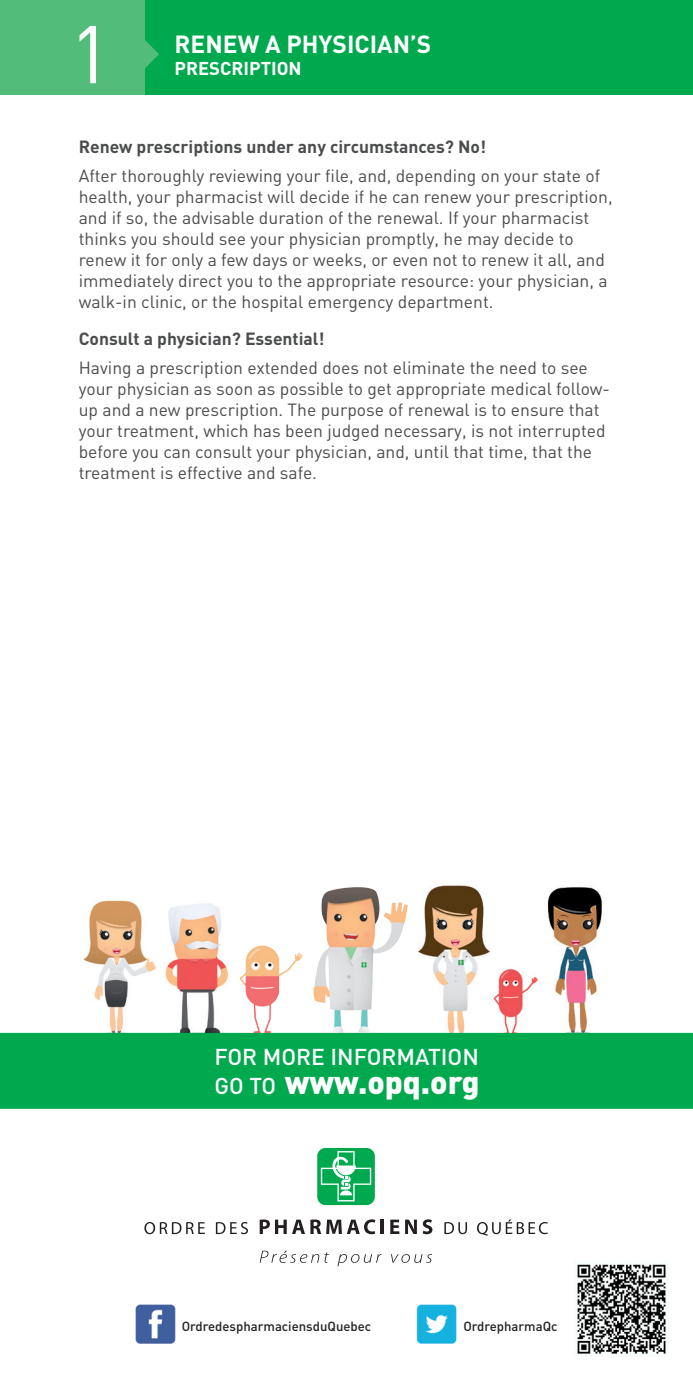
<style>
.page{position:relative;width:693px;height:1386px;background:#fff}
.page>*{position:absolute;margin:0;border:0;box-sizing:border-box;transform-origin:0 0}
.t1{font:80.5px "DIN";color:#fff}
.t2{font:900 31.68px "DIN";color:#fff}
.t3{font:700 24.5px "DIN";color:#fff}
.t4{font:500 22.75px "DIN";color:#fff}
.t5{font:700 18.38px "DIN";color:#fff}
.t6{font:17.5px/21px "DIN";color:#4b4c4d}
.t7{font:700 17.5px "DIN";color:#4b4c4d}
.t8{font:500 13.12px "DIN";color:#231f20}
</style>
<div class="page">
<img style="left:577px;top:1264px;width:89px;height:90px">
<img style="left:493px;top:969px;width:49px;height:64px">
<img style="left:67px;top:900px;width:98px;height:133px">
<img style="left:542px;top:887px;width:68px;height:146px">
<img style="left:165px;top:903px;width:68px;height:130px">
<img style="left:416px;top:885px;width:77px;height:148px">
<svg style="left:144px;top:1222px;width:61px;height:12px"></svg>
<svg style="left:216px;top:1222px;width:32px;height:12px"></svg>
<svg style="left:260px;top:1219px;width:115px;height:15px"></svg>
<hr style="left:381px;top:1220px;width:3px;height:14px;background:#231f20">
<svg style="left:390px;top:1220px;width:9px;height:14px"></svg>
<svg style="left:405px;top:1220px;width:12px;height:14px"></svg>
<svg style="left:423px;top:1219px;width:9px;height:15px"></svg>
<svg style="left:444px;top:1222px;width:23px;height:12px"></svg>
<svg style="left:477px;top:1220px;width:71px;height:16px"></svg>
<div style="left:317px;top:1148px;width:58px;height:57px;background:#00a94e;border-radius:8px"></div>
<svg style="left:321px;top:1151px;width:50px;height:50px"></svg>
<svg style="left:260px;top:1251px;width:69px;height:12px"></svg>
<svg style="left:338px;top:1254px;width:44px;height:12px"></svg>
<svg style="left:391px;top:1254px;width:41px;height:9px"></svg>
<img style="left:237px;top:945px;width:63px;height:88px">
<div style="left:0;top:1033px;width:693px;height:76px;background:#00a94e"></div>
<div style="left:123px;top:0;width:570px;height:94px;background:#00a94e"></div>
<div style="left:0;top:0;width:144px;height:94px;background:#52bc7a"></div>
<svg style="left:144px;top:39px;width:15px;height:30px"></svg>
<img style="left:416px;top:1304px;width:41px;height:40px">
<img style="left:135px;top:1304px;width:41px;height:40px">
<img style="left:300px;top:887px;width:114px;height:151px">
<p class="t1" style="left:69px;top:4px;width:44px">1</p>
<p class="t3" style="left:175px;top:28px;width:258px">RENEW A PHYSICIAN’S</p>
<p class="t5" style="left:175px;top:57px;width:129px">PRESCRIPTION</p>
<p class="t7" style="left:79px;top:135px;width:409px">Renew prescriptions under any circumstances? No!</p>
<p class="t6" style="left:79px;top:165px;width:535px">After thoroughly reviewing your file, and, depending on your state of health, your pharmacist will decide if he can renew your prescription, and if so, the advisable duration of the renewal. If your pharmacist thinks you should see your physician promptly, he may decide to renew it for only a few days or weeks, or even not to renew it all, and immediately direct you to the appropriate resource: your physician, a walk-in clinic, or the hospital emergency department.</p>
<p class="t7" style="left:79px;top:327px;width:247px">Consult a physician? Essential!</p>
<p class="t6" style="left:79px;top:357px;width:533px">Having a prescription extended does not eliminate the need to see your physician as soon as possible to get appropriate medical follow&shy;up and a new prescription. The purpose of renewal is to ensure that your treatment, which has been judged necessary, is not interrupted before you can consult your physician, and, until that time, that the treatment is effective and safe.</p>
<p class="t4" style="left:215px;top:1042px;width:266px">FOR MORE INFORMATION</p>
<p class="t4" style="left:215px;top:1071px;width:63px">GO TO</p>
<p class="t2" style="left:285px;top:1061px;width:196px">www.opq.org</p>
<p class="t8" style="left:182px;top:1318px;width:191px">OrdredespharmaciensduQuebec</p>
<p class="t8" style="left:463px;top:1318px;width:96px">OrdrepharmaQc</p>
</div>
